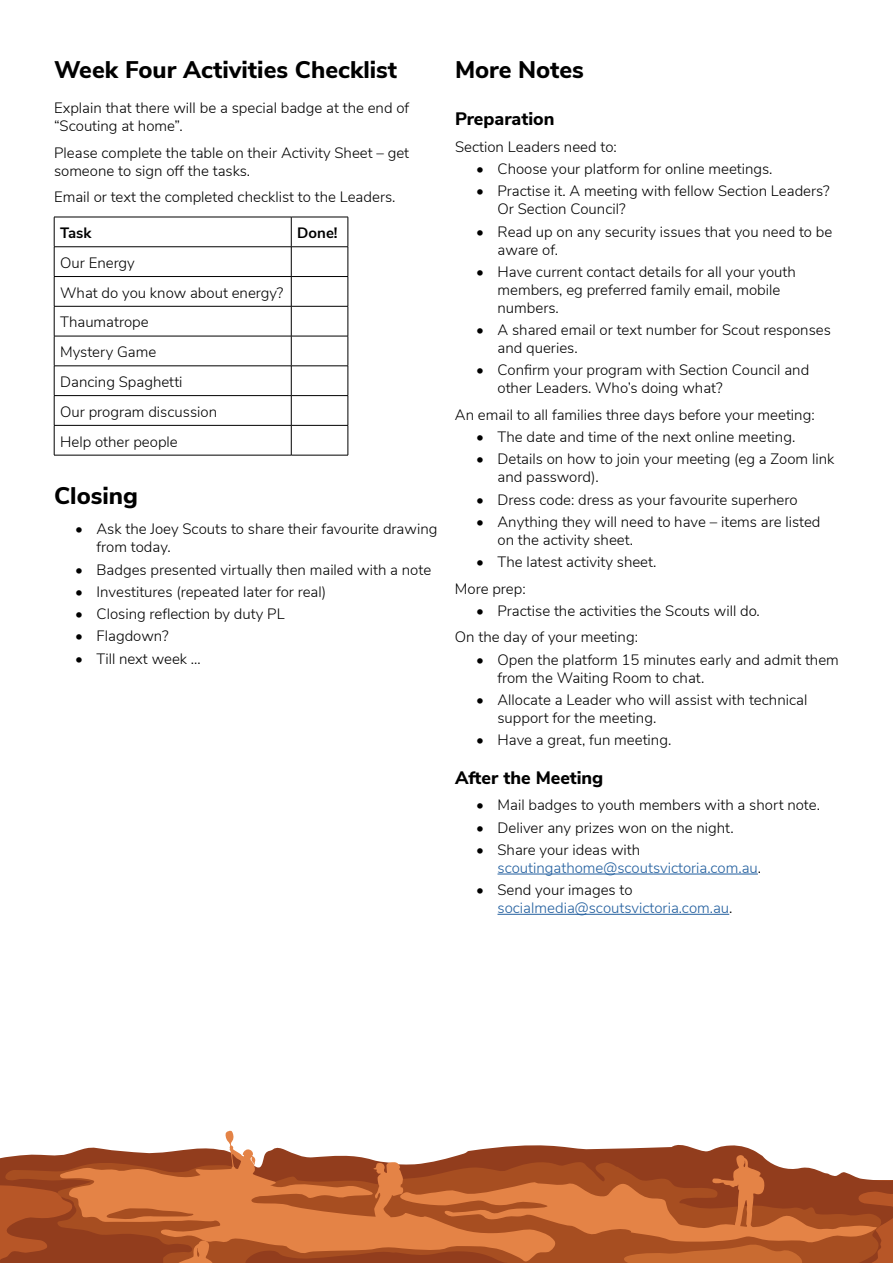
<style>
.page{position:relative;width:893px;height:1263px;background:#fff}
.page>*{position:absolute;margin:0;border:0;box-sizing:border-box;transform-origin:0 0}
.t1{font:800 24px "Nunito Sans";color:#000}
.t2{font:800 18px "Nunito Sans";color:#000}
.t3{font:300 15px/18px "Nunito Sans";color:#000}
.t4{font:300 15px/18px "Nunito Sans";color:#215e9e}
.t5{font:700 15px "Nunito Sans";color:#000}
.s1{color:#000}
</style>
<div class="page">
<svg style="left:0;top:1145px;width:893px;height:118px"></svg>
<svg style="left:0;top:1160px;width:892px;height:103px;background:#a34c26"></svg>
<svg style="left:59px;top:1166px;width:314px;height:96px;background:#c16533"></svg>
<svg style="left:191px;top:1131px;width:85px;height:63px"></svg>
<svg style="left:373px;top:1155px;width:507px;height:108px;background:#ba6335"></svg>
<svg style="left:171px;top:1240px;width:71px;height:23px;background:#b25828"></svg>
<hr style="left:54px;top:217px;width:237px;height:1px;background:#000">
<hr style="left:54px;top:217px;width:1px;height:30px;background:#000">
<hr style="left:291px;top:217px;width:57px;height:1px;background:#000">
<hr style="left:291px;top:217px;width:1px;height:30px;background:#000">
<hr style="left:348px;top:217px;width:1px;height:30px;background:#000">
<hr style="left:54px;top:246px;width:237px;height:1px;background:#000">
<hr style="left:291px;top:246px;width:57px;height:1px;background:#000">
<hr style="left:54px;top:276px;width:237px;height:1px;background:#000">
<svg style="left:54px;top:247px;width:1px;height:59px"></svg>
<hr style="left:291px;top:276px;width:57px;height:1px;background:#000">
<svg style="left:291px;top:247px;width:1px;height:59px"></svg>
<svg style="left:348px;top:247px;width:1px;height:59px"></svg>
<hr style="left:54px;top:306px;width:237px;height:1px;background:#000">
<hr style="left:54px;top:306px;width:1px;height:30px;background:#000">
<hr style="left:291px;top:306px;width:57px;height:1px;background:#000">
<hr style="left:291px;top:306px;width:1px;height:30px;background:#000">
<hr style="left:348px;top:306px;width:1px;height:30px;background:#000">
<hr style="left:54px;top:336px;width:237px;height:1px;background:#000">
<hr style="left:54px;top:336px;width:1px;height:30px;background:#000">
<hr style="left:291px;top:336px;width:57px;height:1px;background:#000">
<hr style="left:291px;top:336px;width:1px;height:30px;background:#000">
<hr style="left:348px;top:336px;width:1px;height:30px;background:#000">
<hr style="left:54px;top:366px;width:237px;height:1px;background:#000">
<hr style="left:291px;top:366px;width:57px;height:1px;background:#000">
<hr style="left:54px;top:395px;width:237px;height:1px;background:#000">
<hr style="left:291px;top:395px;width:57px;height:1px;background:#000">
<hr style="left:54px;top:425px;width:237px;height:1px;background:#000">
<svg style="left:54px;top:366px;width:1px;height:89px"></svg>
<hr style="left:291px;top:425px;width:57px;height:1px;background:#000">
<svg style="left:291px;top:366px;width:1px;height:89px"></svg>
<svg style="left:348px;top:366px;width:1px;height:89px"></svg>
<hr style="left:54px;top:455px;width:237px;height:1px;background:#000">
<hr style="left:291px;top:455px;width:57px;height:1px;background:#000">
<hr style="left:497px;top:874px;width:261px;height:1px;background:#215e9e">
<hr style="left:497px;top:914px;width:232px;height:1px;background:#215e9e">
<h1 class="t1" style="left:54px;top:52px;width:345px">Week Four Activities Checklist</h1>
<p class="t3" style="left:54px;top:98px;width:357px">Explain that there will be a special badge at the end of “Scouting at home”.</p>
<p class="t3" style="left:54px;top:143px;width:357px">Please complete the table on their Activity Sheet – get someone to sign off the tasks.</p>
<p class="t3" style="left:54px;top:187px;width:343px">Email or text the completed checklist to the Leaders.</p>
<p class="t5" style="left:60px;top:222px;width:33px">Task</p>
<p class="t5" style="left:297px;top:222px;width:42px">Done!</p>
<p class="t3" style="left:60px;top:247px;width:225px;line-height:29.7px">Our Energy<br>What do you know about energy?<br>Thaumatrope<br>Mystery Game<br>Dancing Spaghetti<br>Our program discussion<br>Help other people</p>
<h1 class="t1" style="left:54px;top:478px;width:85px">Closing</h1>
<p class="t3" style="left:97px;top:519px;width:342px;text-indent:-21px">• Ask the Joey Scouts to share their favourite drawing from today.</p>
<p class="t3" style="left:75px;top:559px;width:357px">• Badges presented virtually then mailed with a note</p>
<p class="t3" style="left:75px;top:582px;width:252px">• Investitures (repeated later for real)</p>
<p class="t3" style="left:75px;top:604px;width:211px">• Closing reflection by duty PL</p>
<p class="t3" style="left:75px;top:626px;width:95px">• Flagdown?</p>
<p class="t3" style="left:75px;top:648px;width:127px">• Till next week …</p>
<h1 class="t1" style="left:455px;top:52px;width:130px">More Notes</h1>
<p class="t2" style="left:455px;top:106px;width:101px">Preparation</p>
<p class="t3" style="left:455px;top:137px;width:163px">Section Leaders need to:</p>
<p class="t3" style="left:476px;top:159px;width:298px">• Choose your platform for online meetings.</p>
<p class="t3" style="left:497px;top:181px;width:334px;text-indent:-21px">• Practise it. A meeting with fellow Section Leaders?<br>Or Section Council?</p>
<p class="t3" style="left:497px;top:221px;width:336px;text-indent:-21px">• Read up on any security issues that you need to be aware of.</p>
<p class="t3" style="left:497px;top:262px;width:300px;text-indent:-21px">• Have current contact details for all your youth members, eg preferred family email, mobile numbers.</p>
<p class="t3" style="left:497px;top:320px;width:335px;text-indent:-21px">• A shared email or text number for Scout responses and queries.</p>
<p class="t3" style="left:497px;top:360px;width:313px;text-indent:-21px">• Confirm your program with Section Council and other Leaders. Who’s doing what?</p>
<p class="t3" style="left:455px;top:405px;width:361px">An email to all families three days before your meeting:</p>
<p class="t3" style="left:476px;top:427px;width:321px">• The date and time of the next online meeting.</p>
<p class="t3" style="left:497px;top:449px;width:338px;text-indent:-21px">• Details on how to join your meeting (eg a Zoom link and password).</p>
<p class="t3" style="left:476px;top:489px;width:323px">• Dress code: dress as your favourite superhero</p>
<p class="t3" style="left:497px;top:512px;width:324px;text-indent:-21px">• Anything they will need to have – items are listed on the activity sheet.</p>
<p class="t3" style="left:455px;top:548px;width:203px;line-height:26.5px;text-indent:21px">• The latest activity sheet.<br>More prep:</p>
<p class="t3" style="left:455px;top:596px;width:306px;line-height:26.5px;text-indent:21px">• Practise the activities the Scouts will do.<br>On the day of your meeting:</p>
<p class="t3" style="left:497px;top:649px;width:343px;text-indent:-21px">• Open the platform 15 minutes early and admit them from the Waiting Room to chat.</p>
<p class="t3" style="left:497px;top:690px;width:311px;text-indent:-21px">• Allocate a Leader who will assist with technical support for the meeting.</p>
<p class="t3" style="left:476px;top:730px;width:197px">• Have a great, fun meeting.</p>
<p class="t2" style="left:455px;top:764px;width:150px">After the Meeting</p>
<p class="t3" style="left:476px;top:795px;width:345px">• Mail badges to youth members with a short note.</p>
<p class="t3" style="left:476px;top:817px;width:259px">• Deliver any prizes won on the night.</p>
<p class="t4" style="left:497px;top:840px;width:265px;text-indent:-21px"><span class="s1">• Share your ideas with </span>scoutingathome@scoutsvictoria.com.au<span class="s1">.</span></p>
<p class="t4" style="left:497px;top:880px;width:237px;text-indent:-21px"><span class="s1">• Send your images to </span>socialmedia@scoutsvictoria.com.au<span class="s1">.</span></p>
</div>
